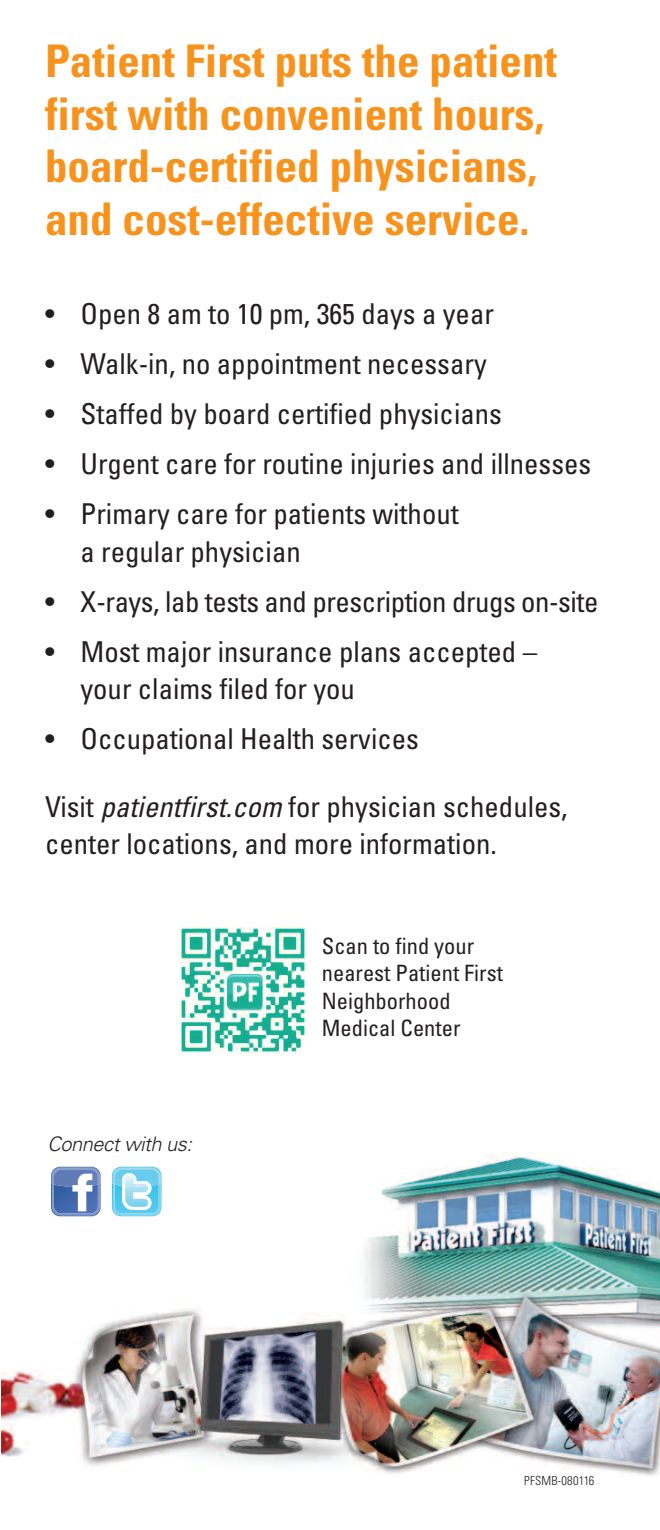
<style>
.page{position:relative;width:660px;height:1530px;background:#fff}
.page>*{position:absolute;margin:0;border:0;box-sizing:border-box;transform-origin:0 0}
.t1{font:700 condensed 45px/52.5px "Univers";color:#f7931d}
.t2{font:condensed 28.75px/37.5px "Univers";color:#231f20}
.t3{font:condensed 22.5px/27.5px "Univers";color:#231f20}
.t4{font:italic 300 20px "Univers";letter-spacing:-.02em;color:#231f20}
.t5{font:300 condensed 12.5px "Univers";letter-spacing:.015em;color:#231f20}
.s1{font-style:italic}
</style>
<div class="page">
<img style="left:180px;top:928px;width:126px;height:125px">
<img style="left:1px;top:1153px;width:659px;height:323px">
<div style="left:45px;top:1162px;width:121px;height:63px;background:#fff"></div>
<svg style="left:51px;top:1167px;width:50px;height:49px"></svg>
<svg style="left:112px;top:1167px;width:49px;height:49px"></svg>
<h1 class="t1" style="left:45px;top:39px;width:514px">Patient First puts the patient first with convenient hours, board-certified physicians, and cost-effective service.</h1>
<p class="t2" style="left:45px;top:298px;width:450px">• Open 8 am to 10 pm, 365 days a year</p>
<p class="t2" style="left:45px;top:348px;width:443px">• Walk-in, no appointment necessary</p>
<p class="t2" style="left:45px;top:398px;width:458px">• Staffed by board certified physicians</p>
<p class="t2" style="left:45px;top:448px;width:548px">• Urgent care for routine injuries and illnesses</p>
<p class="t2" style="left:80px;top:498px;width:380px;text-indent:-35px">• Primary care for patients without a regular physician</p>
<p class="t2" style="left:45px;top:585px;width:555px">• X-rays, lab tests and prescription drugs on-site</p>
<p class="t2" style="left:80px;top:635px;width:458px;text-indent:-35px">• Most major insurance plans accepted – your claims filed for you</p>
<p class="t2" style="left:45px;top:723px;width:375px">• Occupational Health services</p>
<p class="t2" style="left:45px;top:790px;width:524px">Visit <span class="s1">patientfirst.com</span> for physician schedules, center locations, and more information.</p>
<p class="t4" style="left:47px;top:1136px;width:146px">Connect with us:</p>
<p class="t3" style="left:322px;top:934px;width:183px">Scan to find your nearest Patient First<br>Neighborhood<br>Medical Center</p>
<p class="t5" style="left:524px;top:1476px;width:72px">PFSMB-080116</p>
</div>
